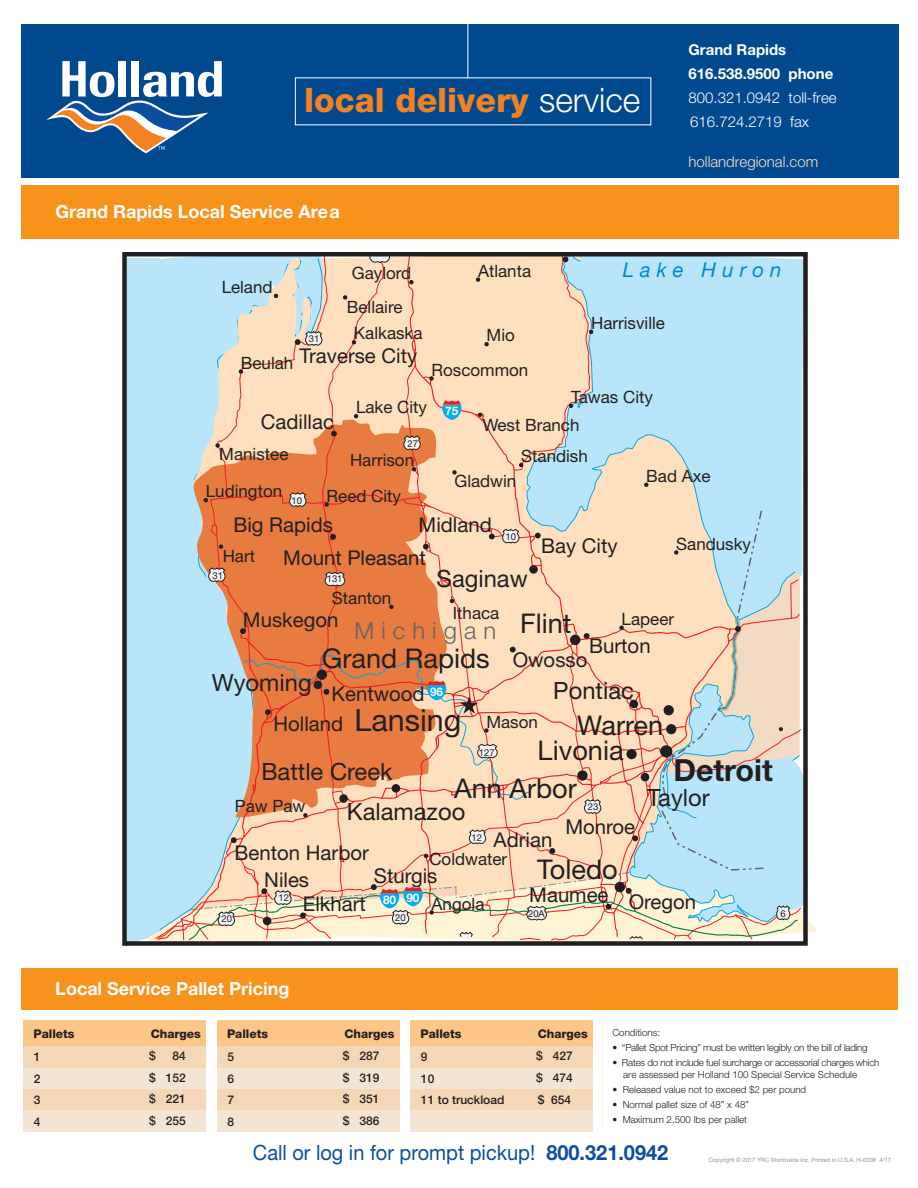
<style>
.page{position:relative;width:918px;height:1188px;background:#fff}
.page>*{position:absolute;margin:0;border:0;box-sizing:border-box;transform-origin:0 0}
.t1{font:800 33.75px "Helvetica Neue LT Std";color:#f58220}
.t2{font:700 30.6px "Helvetica Neue LT Std";color:#231f20}
.t3{font:30.6px "Helvetica Neue LT Std";color:#231f20}
.t4{font:27.15px "Helvetica Neue LT Std";color:#231f20}
.t5{font:23.7px "Helvetica Neue LT Std";color:#231f20}
.t6{font:300 23.7px "Helvetica Neue LT Std";letter-spacing:.3em;color:#636366}
.t7{font:21px "Helvetica Neue LT Std";color:#0d4da1;scale:.95 1}
.t8{font:20.4px "Helvetica Neue LT Std";color:#231f20}
.t9{font:italic 20.4px "Helvetica Neue";letter-spacing:.3em;color:#0089cf}
.t10{font:700 18px "Helvetica Neue LT Std";color:#fff}
.t11{font:16.95px "Helvetica Neue LT Std";color:#231f20}
.t12{font:300 15px/24px "Helvetica Neue LT Std";color:#fff}
.t13{font:700 15px/24px "Helvetica Neue LT Std";color:#fff}
.t14{font:300 15px "Helvetica Neue LT Std";color:#fee0bf}
.t15{font:500 12px/21.6px "Helvetica Neue LT Std";color:#231f20;text-align:justify}
.t16{font:800 12px "Helvetica Neue LT Std";color:#231f20}
.t17{font:700 11.85px "Helvetica Neue LT Std";color:#fff}
.t18{font:300 9.75px/11.7px "Helvetica Neue LT Std";letter-spacing:-.025em;color:#231f20}
.t19{font:300 9.75px "Helvetica Neue LT Std";color:#231f20}
.t20{font:9.45px "Helvetica Neue LT Std";color:#231f20}
.t21{font:6px "Helvetica Neue LT Std";letter-spacing:-.01em;color:#90969d}
.s1{font-weight:300;color:#fff}
.s2{font-weight:700}
</style>
<div class="page">
<div style="left:21px;top:185px;width:877px;height:54px;background:#f7931d"></div>
<div style="left:21px;top:968px;width:877px;height:42px;background:#f7931d"></div>
<div style="left:21px;top:24px;width:877px;height:153px;background:#01498e"></div>
<hr style="left:468px;top:23px;width:1px;height:55px;background:#fff">
<svg style="left:126px;top:257px;width:687px;height:690px;background:#e0cfbe"></svg>
<div style="left:122px;top:252px;width:686px;height:694px;border:4px solid #231f20"></div>
<div style="left:23px;top:1020px;width:183px;height:26px;background:#fdc689"></div>
<div style="left:23px;top:1046px;width:183px;height:22px;background:#f3d7b7"></div>
<div style="left:23px;top:1068px;width:183px;height:21px;background:#f3e5d2"></div>
<div style="left:23px;top:1089px;width:183px;height:22px;background:#f3d7b7"></div>
<div style="left:23px;top:1111px;width:183px;height:21px;background:#f3e5d2"></div>
<div style="left:217px;top:1020px;width:182px;height:26px;background:#fdc689"></div>
<div style="left:217px;top:1046px;width:182px;height:22px;background:#f3d7b7"></div>
<div style="left:217px;top:1068px;width:182px;height:21px;background:#f3e5d2"></div>
<div style="left:217px;top:1089px;width:182px;height:22px;background:#f3d7b7"></div>
<div style="left:217px;top:1111px;width:182px;height:21px;background:#f3e5d2"></div>
<div style="left:410px;top:1020px;width:183px;height:26px;background:#fdc689"></div>
<div style="left:410px;top:1046px;width:183px;height:22px;background:#f3d7b7"></div>
<div style="left:410px;top:1068px;width:183px;height:21px;background:#f3e5d2"></div>
<div style="left:410px;top:1089px;width:183px;height:22px;background:#f3d7b7"></div>
<div style="left:410px;top:1110px;width:183px;height:22px;background:#f3e5d2"></div>
<svg style="left:46px;top:61px;width:176px;height:92px"></svg>
<h1 class="t1" style="left:304px;top:80px;width:338px">local delivery <span class="s1">service</span></h1>
<p class="t10" style="left:55px;top:201px;width:286px">Grand Rapids Local Service Area</p>
<p class="t13" style="left:689px;top:37px;width:146px">Grand Rapids<br>616.538.9500 phone</p>
<p class="t12" style="left:688px;top:85px;width:150px">800.321.0942 toll-free<br>616.724.2719 fax</p>
<p class="t14" style="left:689px;top:153px;width:131px">hollandregional.com</p>
<p class="t11" style="left:222px;top:277px;width:52px">Leland</p>
<p class="t20" style="left:309px;top:333px;width:12px">31</p>
<p class="t11" style="left:352px;top:263px;width:61px">Gaylord</p>
<p class="t11" style="left:478px;top:261px;width:55px">Atlanta</p>
<p class="t11" style="left:347px;top:297px;width:57px">Bellaire</p>
<p class="t11" style="left:354px;top:323px;width:70px">Kalkaska</p>
<p class="t11" style="left:487px;top:325px;width:30px">Mio</p>
<p class="t8" style="left:299px;top:343px;width:120px">Traverse City</p>
<p class="t11" style="left:241px;top:353px;width:54px">Beulah</p>
<p class="t11" style="left:432px;top:359px;width:98px">Roscommon</p>
<p class="t9" style="left:623px;top:255px;width:160px">Lake Huron</p>
<p class="t11" style="left:591px;top:313px;width:75px">Harrisville</p>
<p class="t8" style="left:261px;top:410px;width:75px">Cadillac</p>
<p class="t11" style="left:219px;top:444px;width:71px">Manistee</p>
<p class="t11" style="left:356px;top:397px;width:73px">Lake City</p>
<p class="t20" style="left:408px;top:438px;width:12px">27</p>
<p class="t11" style="left:350px;top:450px;width:66px">Harrison</p>
<p class="t11" style="left:206px;top:481px;width:78px">Ludington</p>
<p class="t11" style="left:327px;top:486px;width:76px">Reed City</p>
<p class="t20" style="left:292px;top:495px;width:12px">10</p>
<p class="t17" style="left:445px;top:404px;width:15px">75</p>
<p class="t11" style="left:571px;top:387px;width:84px">Tawas City</p>
<p class="t11" style="left:483px;top:415px;width:98px">West Branch</p>
<p class="t11" style="left:521px;top:446px;width:68px">Standish</p>
<p class="t11" style="left:454px;top:470px;width:63px">Gladwin</p>
<p class="t11" style="left:646px;top:466px;width:66px">Bad Axe</p>
<p class="t8" style="left:233px;top:513px;width:101px">Big Rapids</p>
<p class="t8" style="left:419px;top:513px;width:75px">Midland</p>
<p class="t11" style="left:223px;top:546px;width:34px">Hart</p>
<p class="t8" style="left:283px;top:546px;width:144px">Mount Pleasant</p>
<p class="t20" style="left:505px;top:531px;width:12px">10</p>
<p class="t20" style="left:212px;top:570px;width:12px">31</p>
<p class="t20" style="left:327px;top:573px;width:17px">131</p>
<p class="t11" style="left:332px;top:588px;width:61px">Stanton</p>
<h3 class="t5" style="left:437px;top:565px;width:93px">Saginaw</h3>
<p class="t8" style="left:541px;top:534px;width:78px">Bay City</p>
<p class="t11" style="left:676px;top:533px;width:76px">Sandusky</p>
<p class="t11" style="left:453px;top:602px;width:48px">Ithaca</p>
<p class="t8" style="left:243px;top:607px;width:97px">Muskegon</p>
<p class="t11" style="left:622px;top:609px;width:54px">Lapeer</p>
<h3 class="t4" style="left:520px;top:607px;width:53px">Flint</h3>
<h3 class="t6" style="left:354px;top:616px;width:143px">Michigan</h3>
<p class="t8" style="left:589px;top:633px;width:63px">Burton</p>
<h3 class="t4" style="left:322px;top:643px;width:169px">Grand Rapids</h3>
<p class="t8" style="left:513px;top:648px;width:76px">Owosso</p>
<h3 class="t5" style="left:212px;top:669px;width:101px">Wyoming</h3>
<h3 class="t5" style="left:553px;top:676px;width:82px">Pontiac</h3>
<p class="t8" style="left:332px;top:682px;width:95px">Kentwood</p>
<p class="t17" style="left:430px;top:684px;width:15px">96</p>
<p class="t8" style="left:274px;top:711px;width:71px">Holland</p>
<h2 class="t3" style="left:355px;top:702px;width:108px">Lansing</h2>
<p class="t11" style="left:486px;top:712px;width:53px">Mason</p>
<h3 class="t4" style="left:577px;top:710px;width:87px">Warren</h3>
<h3 class="t4" style="left:538px;top:735px;width:87px">Livonia</h3>
<p class="t20" style="left:479px;top:747px;width:17px">127</p>
<h2 class="t2" style="left:673px;top:751px;width:101px">Detroit</h2>
<h3 class="t5" style="left:261px;top:758px;width:133px">Battle Creek</h3>
<h3 class="t4" style="left:454px;top:772px;width:124px">Ann Arbor</h3>
<h3 class="t5" style="left:647px;top:783px;width:64px">Taylor</h3>
<p class="t11" style="left:235px;top:796px;width:72px">Paw Paw</p>
<h3 class="t5" style="left:347px;top:798px;width:120px">Kalamazoo</h3>
<p class="t20" style="left:588px;top:801px;width:12px">23</p>
<p class="t8" style="left:565px;top:815px;width:71px">Monroe</p>
<p class="t8" style="left:494px;top:827px;width:60px">Adrian</p>
<p class="t20" style="left:472px;top:832px;width:12px">12</p>
<p class="t8" style="left:235px;top:840px;width:136px">Benton Harbor</p>
<p class="t11" style="left:429px;top:849px;width:79px">Coldwater</p>
<h3 class="t4" style="left:537px;top:853px;width:82px">Toledo</h3>
<p class="t8" style="left:264px;top:867px;width:46px">Niles</p>
<p class="t8" style="left:374px;top:863px;width:65px">Sturgis</p>
<p class="t8" style="left:529px;top:886px;width:168px">Maumee Oregon</p>
<p class="t17" style="left:406px;top:890px;width:15px">90</p>
<p class="t20" style="left:279px;top:892px;width:12px">12</p>
<p class="t17" style="left:383px;top:892px;width:15px">80</p>
<p class="t8" style="left:303px;top:892px;width:64px">Elkhart</p>
<p class="t11" style="left:432px;top:893px;width:54px">Angola</p>
<p class="t20" style="left:528px;top:908px;width:18px">20A</p>
<p class="t20" style="left:780px;top:908px;width:7px">6</p>
<p class="t20" style="left:222px;top:913px;width:12px">20</p>
<p class="t20" style="left:395px;top:912px;width:12px">20</p>
<p class="t10" style="left:55px;top:978px;width:236px">Local Service Pallet Pricing</p>
<p class="t19" style="left:612px;top:1027px;width:49px">Conditions:</p>
<p class="t18" style="left:612px;top:1042px;width:257px">• “Pallet Spot Pricing” must be written legibly on the bill of lading</p>
<p class="t18" style="left:623px;top:1057px;width:258px;text-indent:-11px">• Rates do not include fuel surcharge or accessorial charges which are assessed per Holland 100 Special Service Schedule</p>
<p class="t19" style="left:612px;top:1083px;width:195px">• Released value not to exceed $2 per pound</p>
<p class="t19" style="left:612px;top:1098px;width:138px">• Normal pallet size of 48” x 48”</p>
<p class="t19" style="left:612px;top:1113px;width:136px">• Maximum 2,500 lbs per pallet</p>
<p class="t16" style="left:34px;top:1027px;width:43px">Pallets</p>
<p class="t16" style="left:151px;top:1027px;width:52px">Charges</p>
<p class="t15" style="left:34px;top:1046px;width:8px">1<br>2<br>3<br>4</p>
<p class="t16" style="left:227px;top:1027px;width:43px">Pallets</p>
<p class="t16" style="left:344px;top:1027px;width:52px">Charges</p>
<p class="t15" style="left:227px;top:1046px;width:8px">5<br>6<br>7<br>8</p>
<p class="t16" style="left:421px;top:1027px;width:43px">Pallets</p>
<p class="t16" style="left:538px;top:1027px;width:52px">Charges</p>
<p class="t15" style="left:421px;top:1046px;width:85px;text-align:left">9<br>10<br>11 to truckload</p>
<p class="t15" style="left:149px;top:1045px;width:38px;text-indent:23px">84 $ 152 $ 221 $ 255</p>
<p class="t15" style="left:343px;top:1045px;width:38px">$ 287 $ 319 $ 351 $ 386</p>
<p class="t15" style="left:536px;top:1045px;width:38px;line-height:22px">$ 427 $ 474 $ 654</p>
<p class="t7" style="left:253px;top:1140px;width:439px">Call or log in for prompt pickup! <span class="s2">800.321.0942</span></p>
<p class="t15" style="left:149px;top:1045px;width:8px">$</p>
<p class="t21" style="left:709px;top:1156px;width:184px">Copyright © 2017 YRC Worldwide Inc. Printed in U.S.A. H-0208 4/17</p>
</div>
